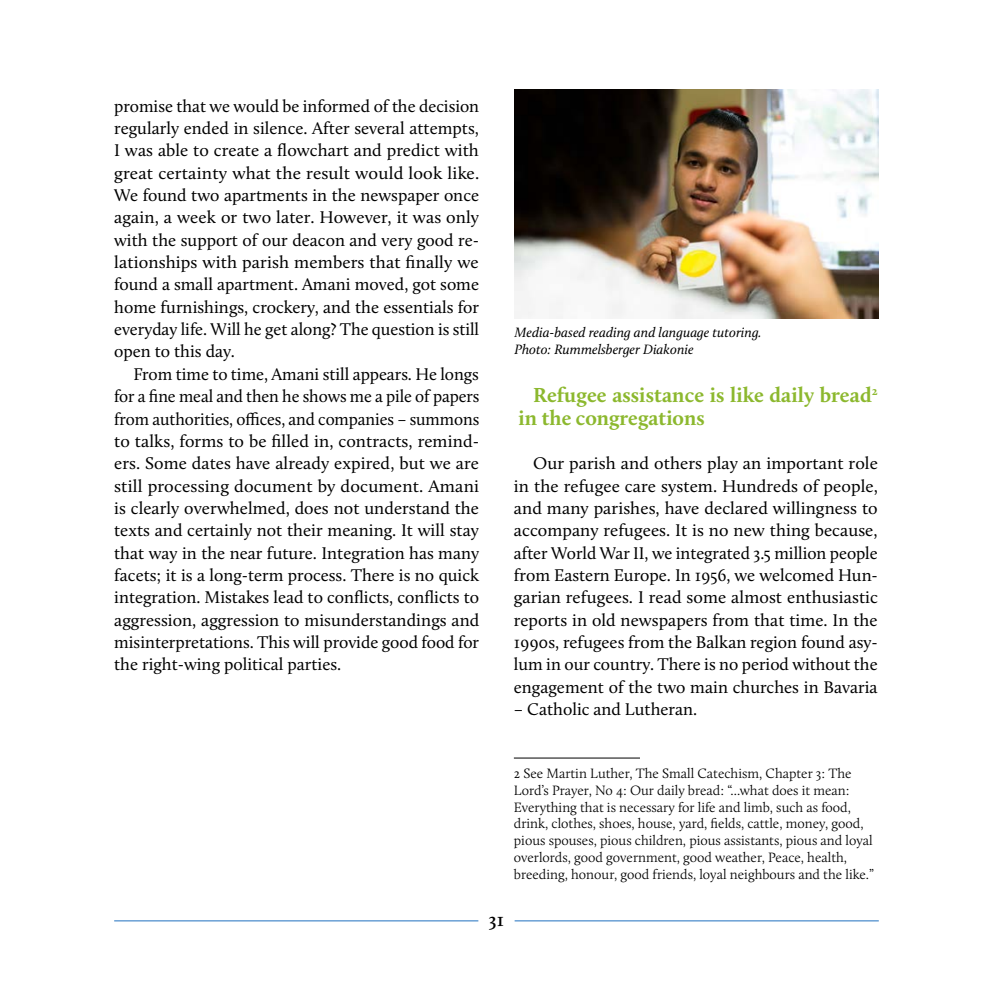
<style>
.page{position:relative;width:993px;height:993px;background:#fff}
.page>*{position:absolute;margin:0;border:0;box-sizing:border-box;transform-origin:0 0}
.t1{font:700 21px/22.4px "Calluna";color:#8cb82e}
.t2{font:600 19.25px "Calluna";color:#000}
.t3{font:17.5px/22.4px "Calluna";color:#000;text-align:justify}
.t4{font:300 14px/16.8px "Calluna";color:#000}
.t5{font:italic 14px/16.8px "Calluna";color:#000}
</style>
<div class="page">
<hr style="left:114px;top:919px;width:364px;height:2px;background:#5592ce">
<hr style="left:514px;top:919px;width:364px;height:2px;background:#5592ce">
<hr style="left:513px;top:757px;width:126px;height:1px;background:#000">
<img style="left:514px;top:89px;width:364px;height:229px">
<p class="t3" style="left:114px;top:94px;width:366px">promise that we would be informed of the decision regularly ended in silence. After several attempts, I was able to create a flowchart and predict with great certainty what the result would look like.<br>We found two apartments in the newspaper once again, a week or two later. However, it was only with the support of our deacon and very good re&shy;lationships with parish members that finally we found a small apartment. Amani moved, got some home furnishings, crockery, and the essentials for everyday life. Will he get along? The question is still open to this day.</p>
<p class="t3" style="left:114px;top:362px;width:366px;text-indent:19px">From time to time, Amani still appears. He longs for a fine meal and then he shows me a pile of papers from authorities, offices, and companies – summons to talks, forms to be filled in, contracts, remind&shy;ers. Some dates have already expired, but we are still processing document by document. Amani is clearly overwhelmed, does not understand the texts and certainly not their meaning. It will stay that way in the near future. Integration has many facets; it is a long-term process. There is no quick integration. Mistakes lead to conflicts, conflicts to aggression, aggression to misunderstandings and misinterpretations. This will provide good food for the right-wing political parties.</p>
<p class="t5" style="left:514px;top:324px;width:248px">Media-based reading and language tutoring.<br>Photo: Rummelsberger Diakonie</p>
<p class="t1" style="left:518px;top:383px;width:361px;text-indent:15px">Refugee assistance is like daily bread<sup>2 </sup>in the congregations</p>
<p class="t3" style="left:513px;top:452px;width:365px;text-indent:19px">Our parish and others play an important role in the refugee care system. Hundreds of people, and many parishes, have declared willingness to accompany refugees. It is no new thing because, after World War II, we integrated 3.5 million people from Eastern Europe. In 1956, we welcomed Hun&shy;garian refugees. I read some almost enthusiastic reports in old newspapers from that time. In the 1990s, refugees from the Balkan region found asy&shy;lum in our country. There is no period without the engagement of the two main churches in Bavaria</p>
<p class="t3" style="left:513px;top:697px;width:185px">– Catholic and Lutheran.</p>
<p class="t4" style="left:513px;top:764px;width:361px">2 See Martin Luther, The Small Catechism, Chapter 3: The Lord’s Prayer, No 4: Our daily bread: “...what does it mean:<br>Everything that is necessary for life and limb, such as food, drink, clothes, shoes, house, yard, fields, cattle, money, good, pious spouses, pious children, pious assistants, pious and loyal overlords, good government, good weather, Peace, health, breeding, honour, good friends, loyal neighbours and the like.”</p>
<p class="t2" style="left:488px;top:907px;width:17px">31</p>
</div>
